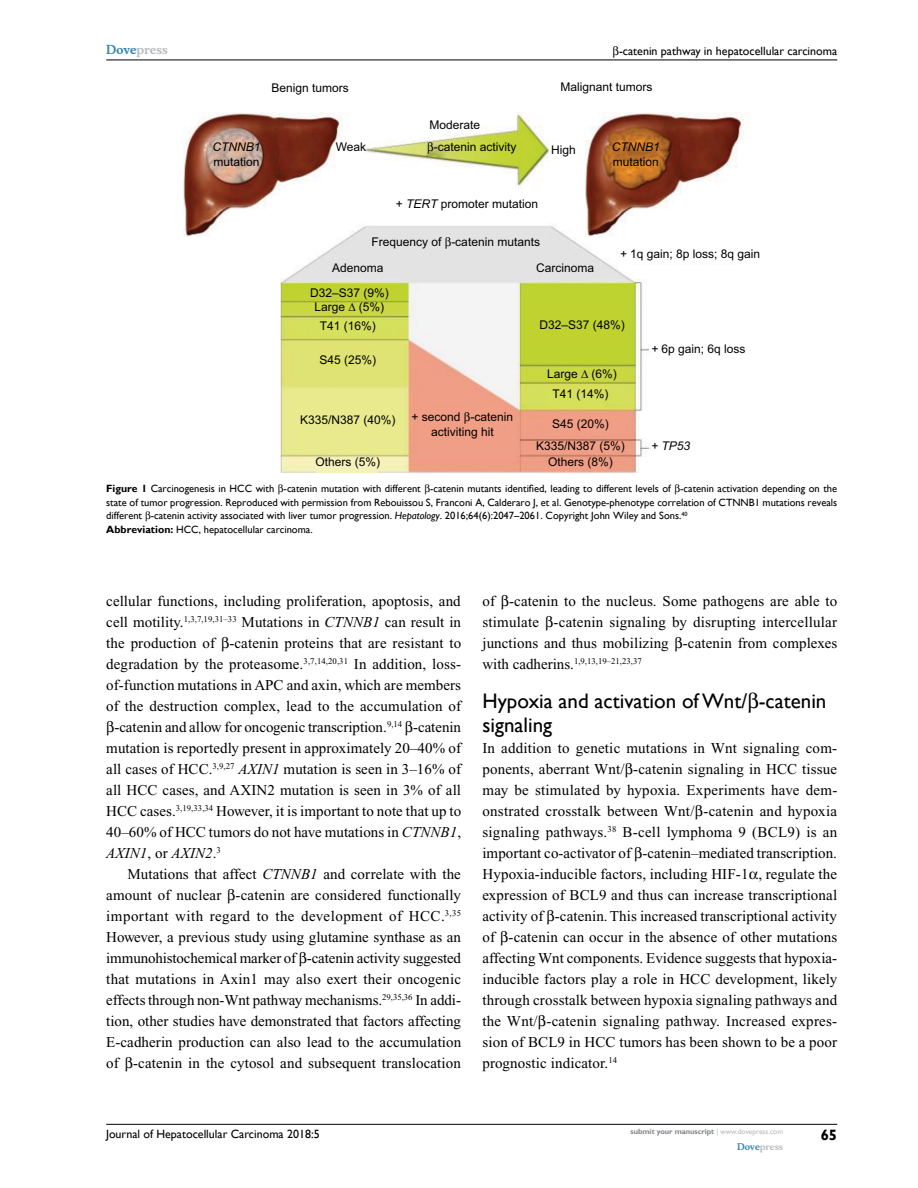
<style>
.page{position:relative;width:918px;height:1188px;background:#fff}
.page>*{position:absolute;margin:0;border:0;box-sizing:border-box;transform-origin:0 0}
.t1{font:21px/24px "Gill Sans";color:#000}
.t2{font:15px/21px "Times New Roman";letter-spacing:.005em;color:#000;text-align:justify}
.t3{font:15px "Times New Roman";letter-spacing:.03em;color:#000}
.t4{font:italic 15px "Times New Roman";letter-spacing:.005em;color:#000}
.t5{font:700 15px "Gill Sans";color:#000}
.t6{font:12px/22.4px "Arial";color:#000;text-align:center}
.t7{font:12px "Gill Sans";color:#000}
.t8{font:italic 12px "Arial";color:#000}
.t9{font:700 12px "Musee";color:#b8babc}
.t10{font:10.5px/13.5px "Gill Sans";color:#000}
.t11{font:700 9px "Musee";color:#b8babc}
.t12{font:8.7px "Times New Roman";color:#000}
.t13{font:700 7.5px "Gill Sans";color:#808285}
.s1{color:#3785ad}
.s2{font-style:italic}
.s3{font-weight:700}
.s4{font-style:normal}
.s5{font-size:15px}
.s6{font-weight:400;color:#b8babc}
</style>
<div class="page">
<hr style="left:106px;top:1124px;width:731px;height:1px;background:#000">
<hr style="left:106px;top:60px;width:731px;height:1px;background:#000">
<img style="left:183px;top:112px;width:561px;height:360px">
<svg style="left:581px;top:370px;width:10px;height:9px"></svg>
<svg style="left:349px;top:303px;width:10px;height:9px"></svg>
<svg style="left:445px;top:237px;width:6px;height:11px"></svg>
<svg style="left:465px;top:412px;width:5px;height:12px"></svg>
<svg style="left:428px;top:142px;width:5px;height:12px"></svg>
<p class="t9" style="left:106px;top:43px;width:63px"><span class="s1">Dove</span>press</p>
<p class="t8" style="left:213px;top:139px;width:49px">CTNNB1</p>
<p class="t6" style="left:214px;top:151px;width:48px">mutation</p>
<p class="t7" style="left:619px;top:44px;width:220px">-catenin pathway in hepatocellular carcinoma</p>
<p class="t6" style="left:272px;top:77px;width:79px">Benign tumors</p>
<p class="t6" style="left:560px;top:76px;width:94px">Malignant tumors</p>
<p class="t6" style="left:336px;top:136px;width:32px">Weak</p>
<p class="t6" style="left:429px;top:114px;width:52px">Moderate</p>
<p class="t6" style="left:434px;top:136px;width:84px">-catenin activity</p>
<p class="t6" style="left:551px;top:138px;width:26px">High</p>
<p class="t8" style="left:612px;top:139px;width:49px">CTNNB1</p>
<p class="t6" style="left:613px;top:151px;width:48px">mutation</p>
<p class="t6" style="left:396px;top:193px;width:144px">+ <span class="s2">TERT</span> promoter mutation</p>
<p class="t6" style="left:371px;top:230px;width:170px">Frequency of -catenin mutants</p>
<p class="t6" style="left:332px;top:256px;width:53px">Adenoma</p>
<p class="t6" style="left:310px;top:281px;width:80px">D32–S37 (9%)</p>
<p class="t6" style="left:315px;top:296px;width:71px">Large (5%)</p>
<p class="t6" style="left:536px;top:256px;width:60px">Carcinoma</p>
<p class="t6" style="left:620px;top:243px;width:142px"><span class="s2">+</span> 1q gain; 8p loss; 8q gain</p>
<p class="t6" style="left:320px;top:315px;width:58px">T41 (16%)</p>
<p class="t6" style="left:320px;top:349px;width:58px">S45 (25%)</p>
<p class="t6" style="left:300px;top:408px;width:97px">K335/N387 (40%)</p>
<p class="t6" style="left:316px;top:450px;width:66px">Others (5%)</p>
<p class="t6" style="left:412px;top:410px;width:103px;line-height:14.4px">+ second -catenin activiting hit</p>
<p class="t6" style="left:539px;top:313px;width:87px">D32–S37 (48%)</p>
<p class="t6" style="left:547px;top:363px;width:71px">Large (6%)</p>
<p class="t6" style="left:552px;top:383px;width:58px">T41 (14%)</p>
<p class="t6" style="left:536px;top:412px;width:90px">S45 (20%)<br>K335/N387 (5%)</p>
<p class="t6" style="left:548px;top:450px;width:66px">Others (8%)</p>
<p class="t6" style="left:651px;top:338px;width:96px"><span class="s2">+</span> 6p gain; 6q loss</p>
<p class="t8" style="left:651px;top:438px;width:41px">+ TP53</p>
<p class="t10" style="left:106px;top:482px;width:732px"><span class="s3">Figure 1</span> Carcinogenesis in HCC with -catenin mutation with different -catenin mutants identified, leading to different levels of -catenin activation depending on the state of tumor progression. Reproduced with permission from Rebouissou S, Franconi A, Calderaro J, et al. Genotype-phenotype correlation of CTNNB1 mutations reveals different -catenin activity associated with liver tumor progression. <span class="s2">Hepatology</span>. 2016;64(6):2047–2061. Copyright John Wiley and Sons.<sup>40<br></sup><span class="s3">Abbreviation:</span> HCC, hepatocellular carcinoma.</p>
<p class="t2" style="left:106px;top:590px;width:356px">cellular functions, including proliferation, apoptosis, and</p>
<p class="t2" style="left:106px;top:611px;width:356px">cell motility.<sup>1,3,7,19,31–33</sup> Mutations in <span class="s2">CTNNB1</span> can result in</p>
<p class="t2" style="left:106px;top:632px;width:356px">the production of -catenin proteins that are resistant to</p>
<p class="t2" style="left:106px;top:653px;width:356px">degradation by the proteasome.<sup>3,7,14,20,31</sup> In addition, loss-</p>
<p class="t2" style="left:106px;top:674px;width:356px">of-function mutations in APC and axin, which are members</p>
<p class="t2" style="left:106px;top:695px;width:356px">of the destruction complex, lead to the accumulation of</p>
<p class="t2" style="left:114px;top:716px;width:348px">-catenin and allow for oncogenic transcription.<sup>9,14</sup> -catenin</p>
<p class="t2" style="left:106px;top:737px;width:356px">mutation is reportedly present in approximately 20–40% of</p>
<p class="t2" style="left:106px;top:758px;width:356px">all cases of HCC.<sup>3,9,27</sup> <span class="s2">AXIN1</span> mutation is seen in 3–16% of</p>
<p class="t2" style="left:106px;top:779px;width:356px">all HCC cases, and AXIN2 mutation is seen in 3% of all</p>
<p class="t2" style="left:106px;top:800px;width:356px">HCC cases.<sup>3,19,33,34</sup> However, it is important to note that up to</p>
<p class="t2" style="left:106px;top:821px;width:356px">40–60% of HCC tumors do not have mutations in <span class="s2">CTNNB1</span>,</p>
<p class="t4" style="left:106px;top:845px;width:116px">AXIN1<span class="s4">, or</span> AXIN2<span class="s4">.</span><sup>3</sup></p>
<p class="t2" style="left:128px;top:863px;width:335px">Mutations that affect <span class="s2">CTNNB1</span> and correlate with the</p>
<p class="t2" style="left:106px;top:884px;width:356px">amount of nuclear -catenin are considered functionally</p>
<p class="t3" style="left:106px;top:908px;width:356px">important with regard to the development of HCC.<sup>3,35</sup></p>
<p class="t2" style="left:106px;top:926px;width:356px">However, a previous study using glutamine synthase as an</p>
<p class="t2" style="left:106px;top:947px;width:356px">immunohistochemical marker of -catenin activity suggested</p>
<p class="t2" style="left:106px;top:968px;width:356px">that mutations in Axin1 may also exert their oncogenic</p>
<p class="t2" style="left:106px;top:989px;width:356px">effects through non-Wnt pathway mechanisms.<sup>29,35,36</sup> In addi-</p>
<p class="t2" style="left:106px;top:1010px;width:356px">tion, other studies have demonstrated that factors affecting</p>
<p class="t2" style="left:106px;top:1031px;width:357px">E-cadherin production can also lead to the accumulation</p>
<p class="t2" style="left:106px;top:1052px;width:356px">of -catenin in the cytosol and subsequent translocation</p>
<p class="t2" style="left:482px;top:590px;width:356px">of -catenin to the nucleus. Some pathogens are able to stimulate -catenin signaling by disrupting intercellular junctions and thus mobilizing -catenin from complexes</p>
<p class="t12" style="left:482px;top:656px;width:161px"><span class="s5">with cadherins.</span>1,9,13,19–21,23,37</p>
<h1 class="t1" style="left:482px;top:689px;width:346px">Hypoxia and activation of Wnt/ -catenin signaling</h1>
<p class="t2" style="left:482px;top:737px;width:356px">In addition to genetic mutations in Wnt signaling com&shy;ponents, aberrant Wnt/ -catenin signaling in HCC tissue may be stimulated by hypoxia. Experiments have dem&shy;onstrated crosstalk between Wnt/ -catenin and hypoxia signaling pathways.<sup>38</sup> B-cell lymphoma 9 (BCL9) is an important co-activator of -catenin–mediated transcription.<br>Hypoxia-inducible factors, including HIF-1 , regulate the expression of BCL9 and thus can increase transcriptional activity of -catenin. This increased transcriptional activity of -catenin can occur in the absence of other mutations affecting Wnt components. Evidence suggests that hypoxia&shy;inducible factors play a role in HCC development, likely through crosstalk between hypoxia signaling pathways and the Wnt/ -catenin signaling pathway. Increased expres&shy;sion of BCL9 in HCC tumors has been shown to be a poor prognostic indicator.<sup>14</sup></p>
<p class="t7" style="left:106px;top:1127px;width:215px">Journal of Hepatocellular Carcinoma 2018:5</p>
<p class="t13" style="left:631px;top:1127px;width:154px">submit your manuscript <span class="s6">| www.dovepress.com</span></p>
<p class="t11" style="left:737px;top:1141px;width:48px"><span class="s1">Dove</span>press</p>
<p class="t5" style="left:821px;top:1126px;width:18px">65</p>
</div>
